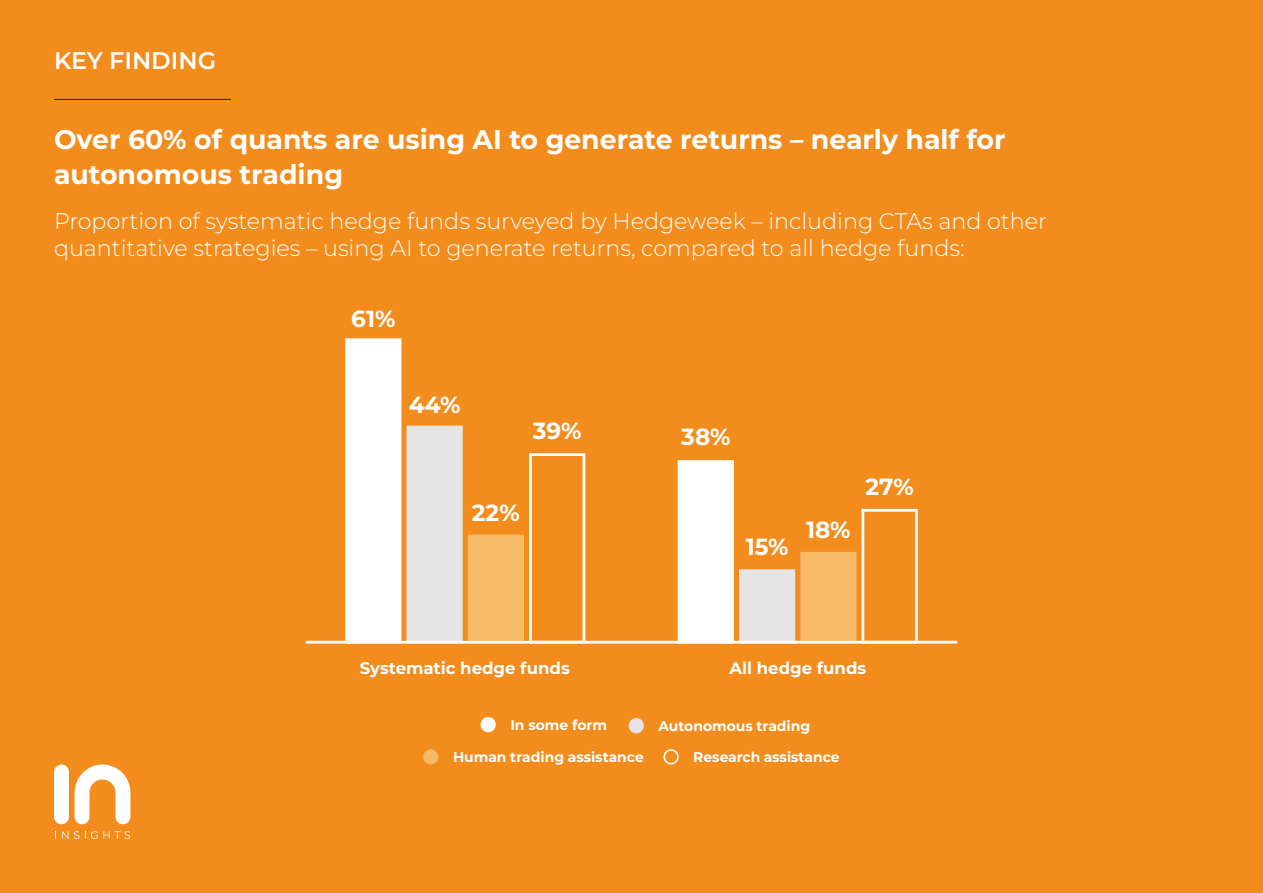
<style>
.page{position:relative;width:1263px;height:893px;background:#f28d1d}
.page>*{position:absolute;margin:0;border:0;box-sizing:border-box;transform-origin:0 0}
.main_body{font:700 27px/34.5px "Montserrat";color:#fff}
.main_body-2{font:600 24px "Montserrat";color:#fff}
.main_body-3{font:700 23.4px "Montserrat";color:#fff}
.main_body-4{font:100 22.5px/27px "Montserrat";color:#fff}
.main_body-5{font:700 16.65px "Montserrat";color:#fff}
.main_body-6{font:700 14.1px "Montserrat";color:#fff}
</style>
<div class="page">
<hr style="left:54px;top:99px;width:177px;height:1px;background:#231f20">
<div style="left:54px;top:764px;width:15px;height:60px;background:#fff;border-radius:7px"></div>
<svg style="left:75px;top:764px;width:55px;height:60px"></svg>
<svg style="left:62px;top:831px;width:6px;height:8px"></svg>
<svg style="left:74px;top:831px;width:5px;height:8px"></svg>
<svg style="left:85px;top:831px;width:45px;height:8px"></svg>
<div style="left:345px;top:338px;width:56px;height:305px;background:#fff;border:3px solid #fff"></div>
<div style="left:406px;top:426px;width:57px;height:217px;background:#e5e5e5;border:3px solid #e5e5e5"></div>
<div style="left:468px;top:535px;width:56px;height:108px;background:#f6ba66"></div>
<div style="left:529px;top:453px;width:56px;height:190px;background:#f28d1d;border:3px solid #fff"></div>
<div style="left:678px;top:460px;width:56px;height:183px;background:#fff;border:3px solid #fff"></div>
<div style="left:739px;top:569px;width:56px;height:74px;background:#e5e5e5"></div>
<div style="left:800px;top:552px;width:56px;height:91px;background:#f6ba66;border:3px solid #f6ba66"></div>
<div style="left:861px;top:509px;width:57px;height:134px;border:3px solid #fff"></div>
<hr style="left:306px;top:641px;width:651px;height:2px;background:#fff">
<div style="left:480px;top:717px;width:16px;height:15px;background:#fff;border-radius:50%"></div>
<div style="left:663px;top:749px;width:16px;height:15px;border:2px solid #fff;border-radius:50%"></div>
<div style="left:423px;top:749px;width:15px;height:15px;background:#f6ba66;border-radius:50%"></div>
<div style="left:629px;top:718px;width:15px;height:15px;background:#e5e5e5;border-radius:50%"></div>
<p class="main_body-2" style="left:54px;top:44px;width:164px">KEY FINDING</p>
<p class="main_body" style="left:54px;top:121px;width:953px">Over 60% of quants are using AI to generate returns – nearly half for autonomous trading</p>
<p class="main_body-4" style="left:54px;top:207px;width:994px">Proportion of systematic hedge funds surveyed by Hedgeweek – including CTAs and other quantitative strategies – using AI to generate returns, compared to all hedge funds:</p>
<p class="main_body-3" style="left:351px;top:301px;width:46px">61%</p>
<p class="main_body-3" style="left:409px;top:388px;width:53px">44%</p>
<p class="main_body-3" style="left:533px;top:414px;width:50px">39%</p>
<p class="main_body-3" style="left:681px;top:420px;width:51px">38%</p>
<p class="main_body-3" style="left:472px;top:496px;width:49px">22%</p>
<p class="main_body-3" style="left:746px;top:529px;width:44px">15%</p>
<p class="main_body-3" style="left:806px;top:513px;width:46px">18%</p>
<p class="main_body-3" style="left:865px;top:470px;width:50px">27%</p>
<p class="main_body-5" style="left:360px;top:656px;width:211px">Systematic hedge funds</p>
<p class="main_body-5" style="left:729px;top:656px;width:138px">All hedge funds</p>
<p class="main_body-6" style="left:510px;top:715px;width:98px">In some form</p>
<p class="main_body-6" style="left:658px;top:715px;width:153px">Autonomous trading</p>
<p class="main_body-6" style="left:453px;top:747px;width:192px">Human trading assistance</p>
<p class="main_body-6" style="left:693px;top:746px;width:148px">Research assistance</p>
</div>
